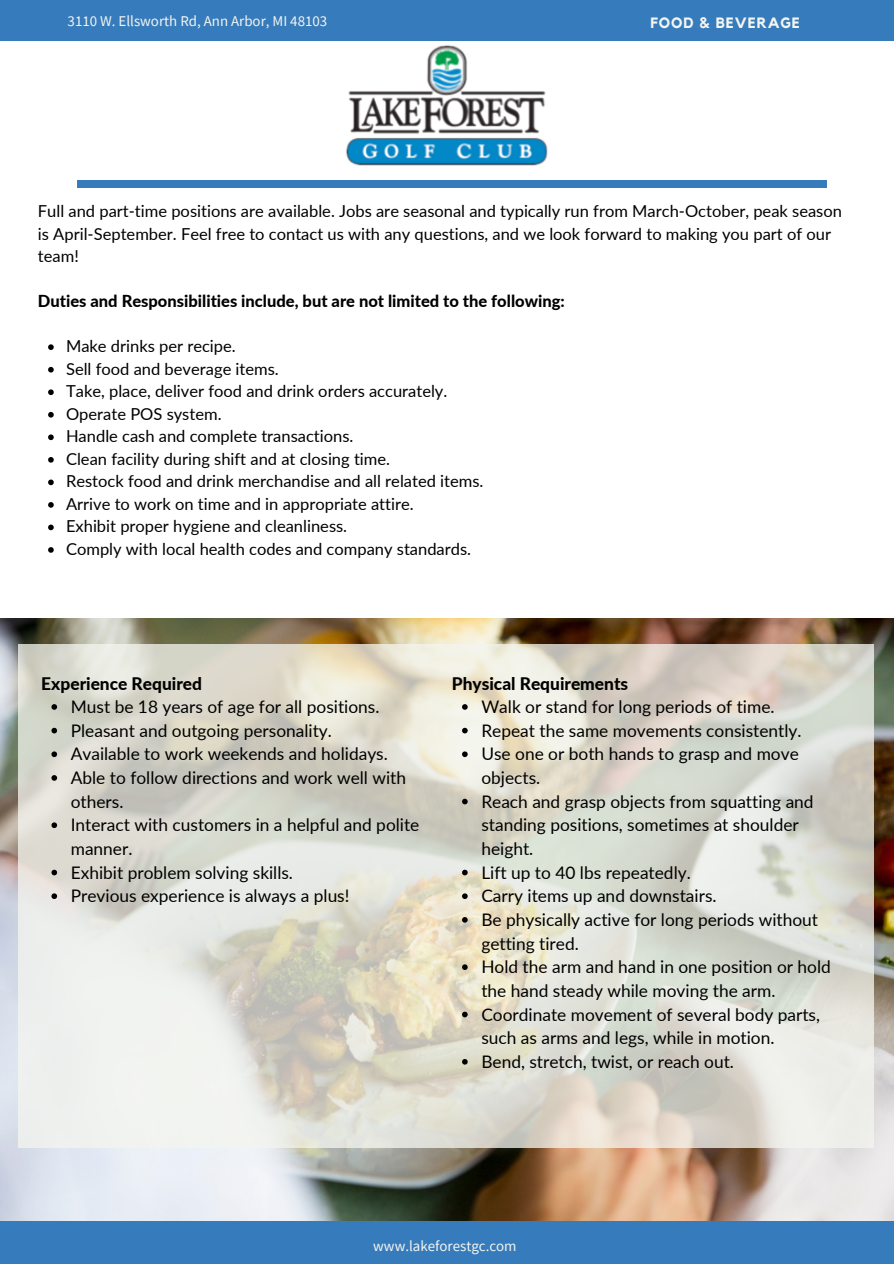
<style>
.page{position:relative;width:894px;height:1264px;background:#fff}
.page>*{position:absolute;margin:0;border:0;box-sizing:border-box;transform-origin:0 0}
.t1{font:17.25px/23.7px "Lato";color:#000}
.t2{font:800 17.25px "Lato";color:#000}
.t3{font:16.5px/22.5px "Lato";color:#000}
.t4{font:800 16.5px "Lato";color:#000}
.t5{font:14.85px "Source Sans Pro";color:#f4f5ef}
.t6{font:700 14.85px "Kollektif";letter-spacing:.06em;color:#f4f5ef}
</style>
<div class="page">
<div style="left:0;top:0;width:893px;height:40px;background:#367bbc"></div>
<div style="left:77px;top:180px;width:749px;height:7px;background:#367bbc"></div>
<img style="left:0;top:618px;width:893px;height:603px">
<div style="left:0;top:1221px;width:893px;height:42px;background:#367bbc"></div>
<img style="left:190px;top:40px;width:512px;height:126px">
<svg style="left:48px;top:344px;width:6px;height:6px"></svg>
<svg style="left:48px;top:367px;width:6px;height:5px"></svg>
<svg style="left:48px;top:389px;width:6px;height:6px"></svg>
<svg style="left:48px;top:412px;width:6px;height:5px"></svg>
<svg style="left:48px;top:434px;width:6px;height:6px"></svg>
<svg style="left:48px;top:457px;width:6px;height:5px"></svg>
<svg style="left:48px;top:479px;width:6px;height:6px"></svg>
<svg style="left:48px;top:502px;width:6px;height:5px"></svg>
<svg style="left:48px;top:524px;width:6px;height:6px"></svg>
<svg style="left:48px;top:547px;width:6px;height:5px"></svg>
<svg style="left:19px;top:644px;width:854px;height:503px;background:#dddcd2"></svg>
<svg style="left:51px;top:704px;width:6px;height:5px"></svg>
<svg style="left:51px;top:727px;width:6px;height:6px"></svg>
<svg style="left:51px;top:751px;width:6px;height:6px"></svg>
<svg style="left:51px;top:775px;width:6px;height:5px"></svg>
<svg style="left:51px;top:822px;width:6px;height:6px"></svg>
<svg style="left:51px;top:869px;width:6px;height:6px"></svg>
<svg style="left:51px;top:893px;width:6px;height:6px"></svg>
<svg style="left:462px;top:704px;width:5px;height:5px"></svg>
<svg style="left:462px;top:727px;width:5px;height:6px"></svg>
<svg style="left:462px;top:751px;width:5px;height:6px"></svg>
<svg style="left:462px;top:798px;width:5px;height:6px"></svg>
<svg style="left:462px;top:869px;width:5px;height:6px"></svg>
<svg style="left:462px;top:893px;width:5px;height:6px"></svg>
<svg style="left:462px;top:917px;width:5px;height:5px"></svg>
<svg style="left:462px;top:964px;width:5px;height:6px"></svg>
<svg style="left:462px;top:1011px;width:5px;height:6px"></svg>
<svg style="left:462px;top:1058px;width:5px;height:6px"></svg>
<p class="t5" style="left:68px;top:12px;width:261px">3110 W. Ellsworth Rd, Ann Arbor, MI 48103</p>
<p class="t6" style="left:650px;top:16px;width:151px">FOOD &amp; BEVERAGE</p>
<p class="t3" style="left:38px;top:199px;width:805px">Full and part-time positions are available. Jobs are seasonal and typically run from March-October, peak season is April-September. Feel free to contact us with any questions, and we look forward to making you part of our team!</p>
<p class="t4" style="left:38px;top:291px;width:528px">Duties and Responsibilities include, but are not limited to the following:</p>
<p class="t3" style="left:66px;top:334px;width:171px">Make drinks per recipe.</p>
<p class="t3" style="left:66px;top:357px;width:214px">Sell food and beverage items.</p>
<p class="t3" style="left:66px;top:379px;width:383px">Take, place, deliver food and drink orders accurately.</p>
<p class="t3" style="left:66px;top:402px;width:157px">Operate POS system.</p>
<p class="t3" style="left:66px;top:425px;width:289px">Handle cash and complete transactions.</p>
<p class="t3" style="left:66px;top:447px;width:325px">Clean facility during shift and at closing time.</p>
<p class="t3" style="left:66px;top:470px;width:419px">Restock food and drink merchandise and all related items.</p>
<p class="t3" style="left:66px;top:492px;width:349px">Arrive to work on time and in appropriate attire.</p>
<p class="t3" style="left:66px;top:515px;width:282px">Exhibit proper hygiene and cleanliness.</p>
<p class="t3" style="left:66px;top:537px;width:406px">Comply with local health codes and company standards.</p>
<p class="t2" style="left:41px;top:672px;width:162px">Experience Required</p>
<p class="t1" style="left:71px;top:694px;width:310px">Must be 18 years of age for all positions.</p>
<p class="t1" style="left:71px;top:718px;width:262px">Pleasant and outgoing personality.</p>
<p class="t1" style="left:71px;top:742px;width:318px">Available to work weekends and holidays.</p>
<p class="t1" style="left:71px;top:765px;width:337px">Able to follow directions and work well with others.</p>
<p class="t1" style="left:71px;top:813px;width:350px">Interact with customers in a helpful and polite manner.</p>
<p class="t1" style="left:71px;top:860px;width:224px">Exhibit problem solving skills.</p>
<p class="t1" style="left:71px;top:883px;width:280px">Previous experience is always a plus!</p>
<p class="t2" style="left:452px;top:672px;width:178px">Physical Requirements</p>
<p class="t1" style="left:481px;top:694px;width:294px">Walk or stand for long periods of time.</p>
<p class="t1" style="left:481px;top:718px;width:321px">Repeat the same movements consistently.</p>
<p class="t1" style="left:481px;top:742px;width:319px">Use one or both hands to grasp and move objects.</p>
<p class="t1" style="left:481px;top:789px;width:334px">Reach and grasp objects from squatting and standing positions, sometimes at shoulder height.</p>
<p class="t1" style="left:481px;top:860px;width:211px">Lift up to 40 lbs repeatedly.</p>
<p class="t1" style="left:481px;top:883px;width:237px">Carry items up and downstairs.</p>
<p class="t1" style="left:481px;top:907px;width:338px">Be physically active for long periods without getting tired.</p>
<p class="t1" style="left:481px;top:954px;width:351px">Hold the arm and hand in one position or hold the hand steady while moving the arm.</p>
<p class="t1" style="left:481px;top:1002px;width:340px">Coordinate movement of several body parts, such as arms and legs, while in motion.</p>
<p class="t1" style="left:481px;top:1049px;width:254px">Bend, stretch, twist, or reach out.</p>
<p class="t5" style="left:373px;top:1236px;width:145px">www.lakeforestgc.com</p>
</div>
